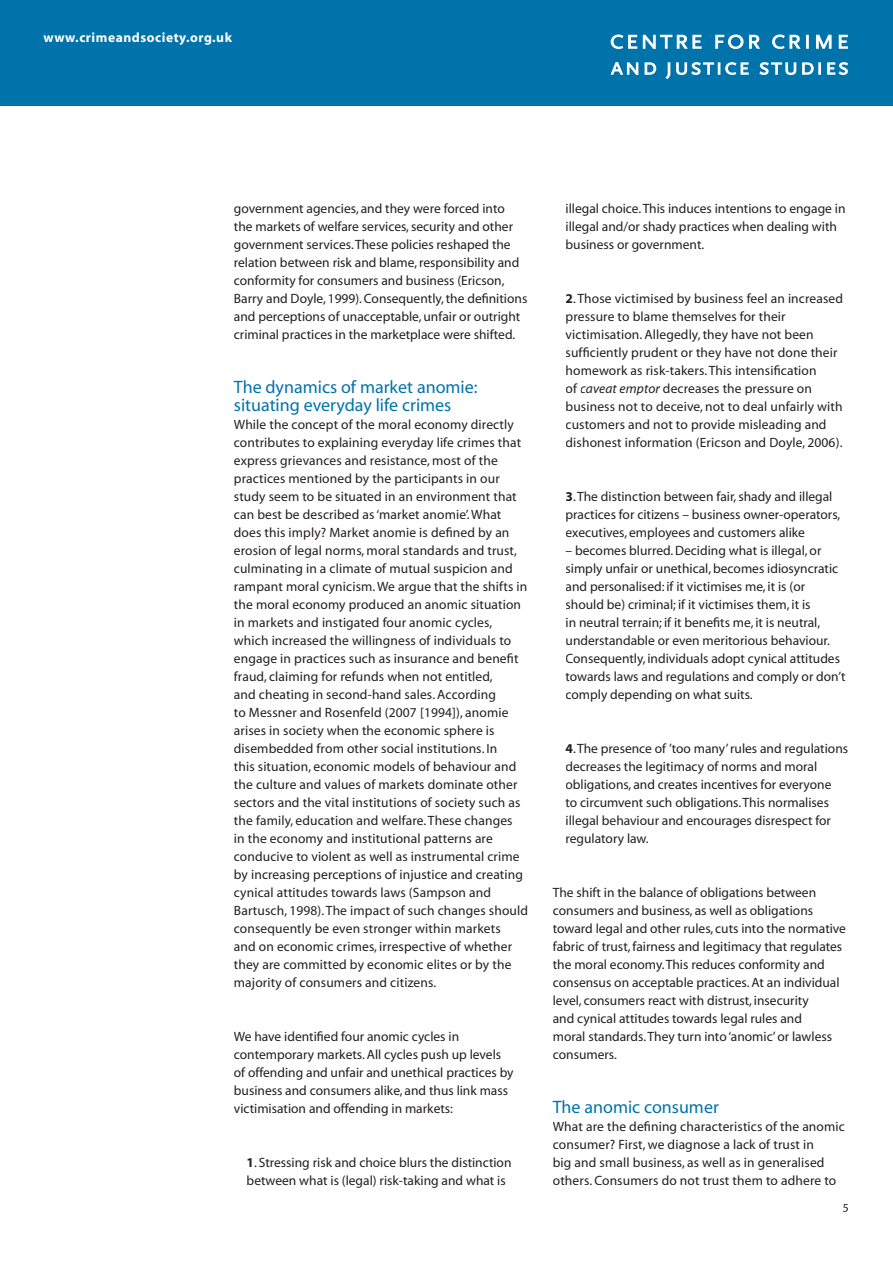
<style>
.page{position:relative;width:893px;height:1263px;background:#fff}
.page>*{position:absolute;margin:0;border:0;box-sizing:border-box;transform-origin:0 0}
.t1{font:18px/18px "Myriad";color:#0073ab}
.t2{font:13.5px/18px "Myriad";letter-spacing:.005em;color:#231f20}
.t3{font:700 13.5px "Myriad";letter-spacing:.04em;color:#fff}
.s1{font-weight:700}
.s2{font-style:italic}
</style>
<div class="page">
<div style="left:0;top:0;width:893px;height:106px;background:#0073ab"></div>
<svg style="left:610px;top:62px;width:28px;height:13px"></svg>
<svg style="left:645px;top:62px;width:11px;height:13px"></svg>
<svg style="left:665px;top:62px;width:5px;height:17px"></svg>
<svg style="left:676px;top:62px;width:73px;height:13px"></svg>
<svg style="left:759px;top:62px;width:37px;height:13px"></svg>
<svg style="left:802px;top:62px;width:19px;height:13px"></svg>
<svg style="left:827px;top:62px;width:21px;height:13px"></svg>
<svg style="left:611px;top:34px;width:26px;height:15px"></svg>
<svg style="left:643px;top:35px;width:59px;height:14px"></svg>
<svg style="left:715px;top:34px;width:45px;height:15px"></svg>
<svg style="left:772px;top:34px;width:37px;height:15px"></svg>
<svg style="left:816px;top:35px;width:16px;height:14px"></svg>
<svg style="left:839px;top:35px;width:9px;height:14px"></svg>
<svg style="left:843px;top:1204px;width:5px;height:8px"></svg>
<p class="t3" style="left:44px;top:31px;width:190px">www.crimeandsociety.org.uk</p>
<p class="t2" style="left:234px;top:200px;width:295px">government agencies, and they were forced into<br>the markets of welfare services, security and other government services. These policies reshaped the relation between risk and blame, responsibility and conformity for consumers and business (Ericson, Barry and Doyle, 1999). Consequently, the definitions and perceptions of unacceptable, unfair or outright criminal practices in the marketplace were shifted.</p>
<h1 class="t1" style="left:234px;top:378px;width:245px">The dynamics of market anomie: situating everyday life crimes</h1>
<p class="t2" style="left:234px;top:416px;width:296px">While the concept of the moral economy directly contributes to explaining everyday life crimes that express grievances and resistance, most of the practices mentioned by the participants in our study seem to be situated in an environment that can best be described as ‘market anomie’. What does this imply? Market anomie is defined by an erosion of legal norms, moral standards and trust, culminating in a climate of mutual suspicion and rampant moral cynicism. We argue that the shifts in the moral economy produced an anomic situation in markets and instigated four anomic cycles, which increased the willingness of individuals to engage in practices such as insurance and benefit fraud, claiming for refunds when not entitled,<br>and cheating in second-hand sales. According<br>to Messner and Rosenfeld (2007 [1994]), anomie arises in society when the economic sphere is disembedded from other social institutions. In<br>this situation, economic models of behaviour and the culture and values of markets dominate other sectors and the vital institutions of society such as the family, education and welfare. These changes<br>in the economy and institutional patterns are conducive to violent as well as instrumental crime by increasing perceptions of injustice and creating cynical attitudes towards laws (Sampson and Bartusch, 1998). The impact of such changes should consequently be even stronger within markets<br>and on economic crimes, irrespective of whether they are committed by economic elites or by the majority of consumers and citizens.</p>
<p class="t2" style="left:234px;top:1028px;width:281px">We have identified four anomic cycles in contemporary markets. All cycles push up levels of offending and unfair and unethical practices by business and consumers alike, and thus link mass victimisation and offending in markets:</p>
<p class="t2" style="left:247px;top:1154px;width:266px"><span class="s1">1</span>. Stressing risk and choice blurs the distinction between what is (legal) risk-taking and what is</p>
<p class="t2" style="left:566px;top:200px;width:281px">illegal choice. This induces intentions to engage in illegal and/or shady practices when dealing with business or government.</p>
<p class="t2" style="left:566px;top:290px;width:279px"><span class="s1">2</span>. Those victimised by business feel an increased pressure to blame themselves for their victimisation. Allegedly, they have not been sufficiently prudent or they have not done their homework as risk-takers. This intensification<br>of <span class="s2">caveat emptor</span> decreases the pressure on business not to deceive, not to deal unfairly with customers and not to provide misleading and dishonest information (Ericson and Doyle, 2006).</p>
<p class="t2" style="left:566px;top:488px;width:276px"><span class="s1">3</span>. The distinction between fair, shady and illegal practices for citizens – business owner-operators, executives, employees and customers alike</p>
<p class="t2" style="left:566px;top:542px;width:281px">– becomes blurred. Deciding what is illegal, or simply unfair or unethical, becomes idiosyncratic and personalised: if it victimises me, it is (or should be) criminal; if it victimises them, it is<br>in neutral terrain; if it benefits me, it is neutral, understandable or even meritorious behaviour.<br>Consequently, individuals adopt cynical attitudes towards laws and regulations and comply or don’t comply depending on what suits.</p>
<p class="t2" style="left:566px;top:740px;width:284px"><span class="s1">4</span>. The presence of ’too many’ rules and regulations decreases the legitimacy of norms and moral obligations, and creates incentives for everyone<br>to circumvent such obligations. This normalises illegal behaviour and encourages disrespect for regulatory law.</p>
<p class="t2" style="left:553px;top:884px;width:295px">The shift in the balance of obligations between consumers and business, as well as obligations toward legal and other rules, cuts into the normative fabric of trust, fairness and legitimacy that regulates the moral economy. This reduces conformity and consensus on acceptable practices. At an individual level, consumers react with distrust, insecurity<br>and cynical attitudes towards legal rules and<br>moral standards. They turn into ‘anomic’ or lawless consumers.</p>
<h1 class="t1" style="left:553px;top:1098px;width:168px">The anomic consumer</h1>
<p class="t2" style="left:553px;top:1118px;width:294px">What are the defining characteristics of the anomic consumer? First, we diagnose a lack of trust in<br>big and small business, as well as in generalised others. Consumers do not trust them to adhere to</p>
</div>
